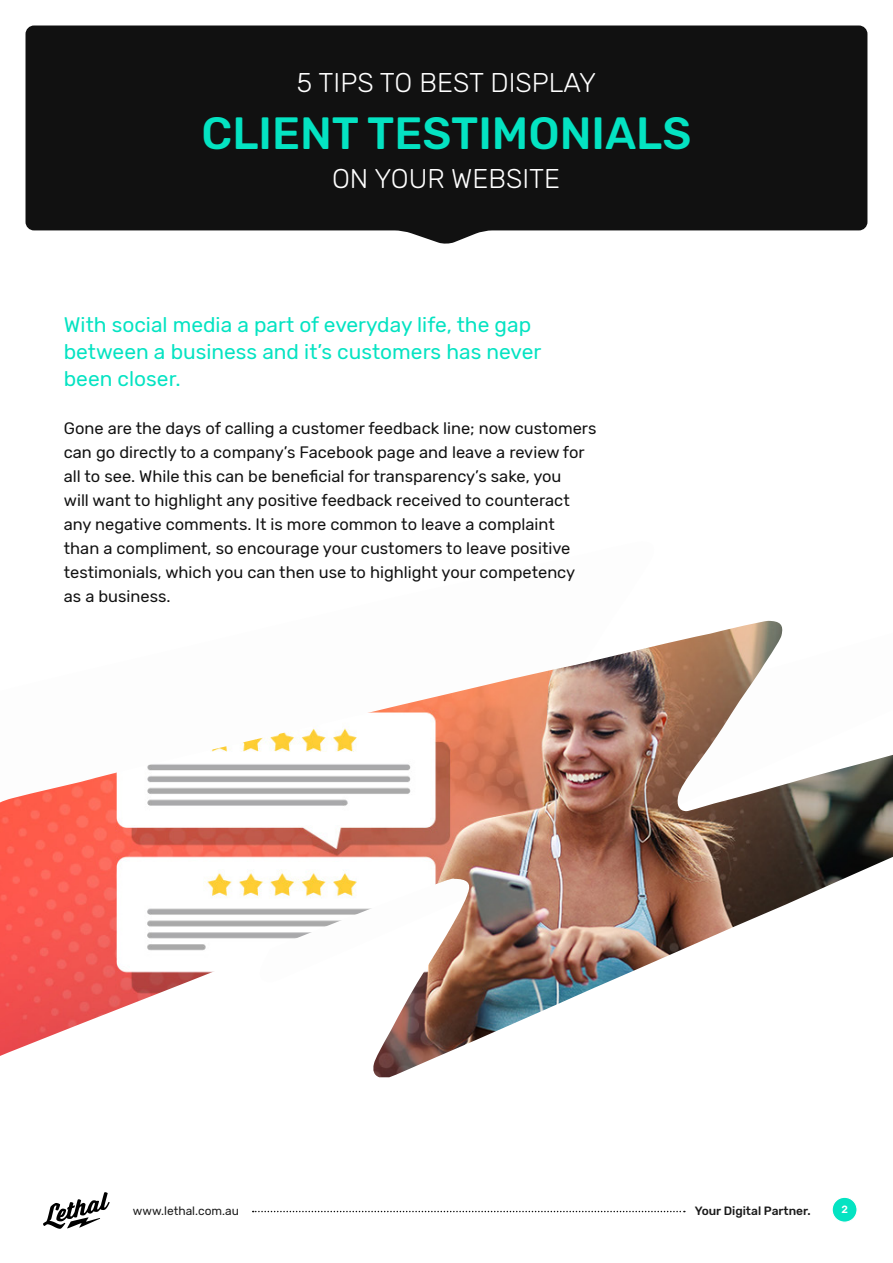
<style>
.page{position:relative;width:893px;height:1263px;background:#fff}
.page>*{position:absolute;margin:0;border:0;box-sizing:border-box;transform-origin:0 0}
.t1{font:500 45px "Rubik";color:#04e3c2}
.t2{font:300 27px "Rubik";color:#fff}
.t3{font:21px/27px "Rubik";color:#04e3c2}
.t4{font:16.5px/24px "Rubik";color:#111}
.t5{font:500 12px "Rubik";color:#1a1a1a}
.t6{font:12px "Rubik";color:#1a1a1a}
.t7{font:500 10.5px "Rubik";color:#fff}
</style>
<div class="page">
<div style="left:26px;top:26px;width:841px;height:218px;background:#111"></div>
<svg style="left:253px;top:1211px;width:432px;height:1px"></svg>
<svg style="left:43px;top:1192px;width:67px;height:37px"></svg>
<div style="left:832px;top:1197px;width:25px;height:25px;background:#04e3c2;border-radius:50%"></div>
<div style="left:831px;top:1197px;width:27px;height:26px;border:1px solid #fff;border-radius:50%"></div>
<img style="left:0;top:621px;width:893px;height:456px">
<h2 class="t2" style="left:297px;top:67px;width:301px">5 TIPS TO BEST DISPLAY</h2>
<h1 class="t1" style="left:202px;top:107px;width:491px">CLIENT TESTIMONIALS</h1>
<h2 class="t2" style="left:332px;top:163px;width:230px">ON YOUR WEBSITE</h2>
<p class="t3" style="left:64px;top:311px;width:479px">With social media a part of everyday life, the gap between a business and it’s customers has never been closer.</p>
<p class="t4" style="left:64px;top:416px;width:534px">Gone are the days of calling a customer feedback line; now customers can go directly to a company’s Facebook page and leave a review for all to see. While this can be beneficial for transparency’s sake, you<br>will want to highlight any positive feedback received to counteract any negative comments. It is more common to leave a complaint<br>than a compliment, so encourage your customers to leave positive testimonials, which you can then use to highlight your competency as a business.</p>
<p class="t6" style="left:133px;top:1203px;width:108px">www.lethal.com.au</p>
<p class="t5" style="left:695px;top:1203px;width:118px">Your Digital Partner.</p>
<p class="t7" style="left:841px;top:1203px;width:8px">2</p>
</div>
